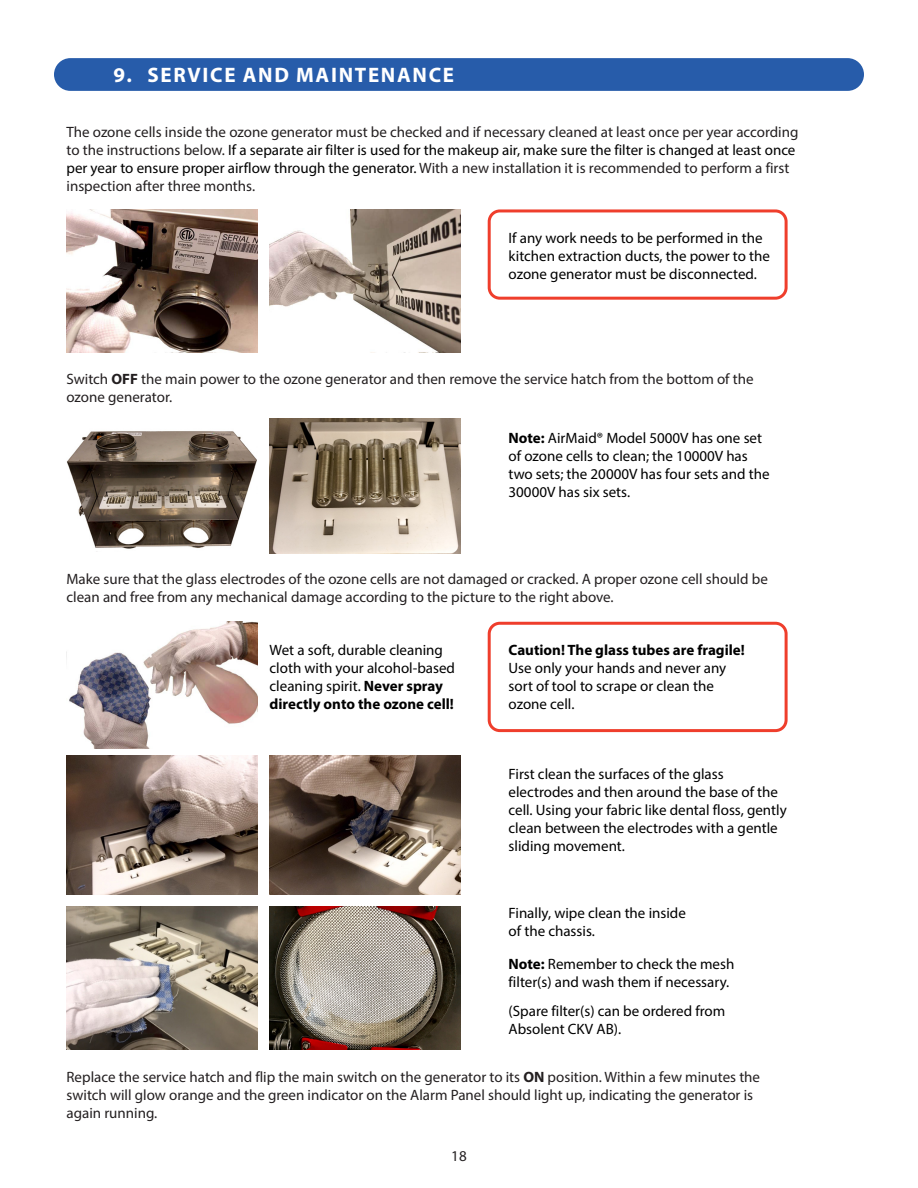
<style>
.page{position:relative;width:918px;height:1188px;background:#fff}
.page>*{position:absolute;margin:0;border:0;box-sizing:border-box;transform-origin:0 0}
.Rounded_box_header{font:700 21px "Myriad Pro";letter-spacing:.08em;color:#fff}
.Head_4{font:15px/18px "Myriad Pro";color:#231f20}
.Head_4-2{font:15px/18px "Myriad Pro";color:#000}
.Head_4-3{font:700 15px "Myriad Pro";color:#000}
.s1{color:#000}
.s2{font-weight:700}
</style>
<div class="page">
<div style="left:54px;top:58px;width:810px;height:33px;background:#275caa;border-radius:16px"></div>
<div style="left:488px;top:209px;width:300px;height:91px;border:3px solid #ef3e2c;border-radius:11px"></div>
<img style="left:67px;top:210px;width:191px;height:143px">
<img style="left:270px;top:210px;width:191px;height:143px">
<img style="left:67px;top:431px;width:190px;height:118px">
<img style="left:270px;top:418px;width:190px;height:136px">
<div style="left:488px;top:622px;width:300px;height:110px;border:3px solid #ef3e2c;border-radius:11px"></div>
<img style="left:67px;top:756px;width:191px;height:139px">
<img style="left:69px;top:622px;width:189px;height:127px">
<img style="left:67px;top:907px;width:191px;height:143px">
<img style="left:270px;top:756px;width:191px;height:139px">
<img style="left:269px;top:907px;width:191px;height:143px">
<p class="Rounded_box_header" style="left:114px;top:62px;width:342px">9. SERVICE AND MAINTENANCE</p>
<p class="Head_4" style="left:67px;top:122px;width:734px">The ozone cells inside the ozone generator must be checked and if necessary cleaned at least once per year according to the instructions below. <span class="s1">If a separate air filter is used for the makeup air, make sure the filter is changed at least once per year to ensure proper airflow through the generator.</span> With a new installation it is recommended to perform a first inspection after three months.</p>
<p class="Head_4-2" style="left:509px;top:229px;width:263px">If any work needs to be performed in the kitchen extraction ducts, the power to the ozone generator must be disconnected.</p>
<p class="Head_4" style="left:67px;top:370px;width:689px">Switch <span class="s2">OFF</span> the main power to the ozone generator and then remove the service hatch from the bottom of the ozone generator.</p>
<p class="Head_4-2" style="left:509px;top:429px;width:263px"><span class="s2">Note:</span> AirMaid® Model 5000V has one set of ozone cells to clean; the 10000V has two sets; the 20000V has four sets and the 30000V has six sets.</p>
<p class="Head_4" style="left:67px;top:570px;width:703px">Make sure that the glass electrodes of the ozone cells are not damaged or cracked. A proper ozone cell should be clean and free from any mechanical damage according to the picture to the right above.</p>
<p class="Head_4-3" style="left:509px;top:640px;width:238px">Caution! The glass tubes are fragile!</p>
<p class="Head_4-2" style="left:509px;top:659px;width:219px">Use only your hands and never any</p>
<p class="Head_4-2" style="left:509px;top:677px;width:207px">sort of tool to scrape or clean the</p>
<p class="Head_4-2" style="left:509px;top:695px;width:67px">ozone cell.</p>
<p class="Head_4-2" style="left:270px;top:641px;width:187px">Wet a soft, durable cleaning cloth with your alcohol-based cleaning spirit. <span class="s2">Never spray directly onto the ozone cell!</span></p>
<p class="Head_4-2" style="left:509px;top:765px;width:280px">First clean the surfaces of the glass electrodes and then around the base of the cell. Using your fabric like dental floss, gently clean between the electrodes with a gentle sliding movement.</p>
<p class="Head_4-2" style="left:509px;top:904px;width:179px">Finally, wipe clean the inside of the chassis.</p>
<p class="Head_4-2" style="left:509px;top:955px;width:227px"><span class="s2">Note:</span> Remember to check the mesh filter(s) and wash them if necessary.</p>
<p class="Head_4-2" style="left:509px;top:1002px;width:218px">(Spare filter(s) can be ordered from<br>Absolent CKV AB).</p>
<p class="Head_4" style="left:67px;top:1068px;width:695px">Replace the service hatch and flip the main switch on the generator to its <span class="s2">ON</span> position. Within a few minutes the switch will glow orange and the green indicator on the Alarm Panel should light up, indicating the generator is again running.</p>
<p class="Head_4" style="left:451px;top:1147px;width:17px">18</p>
</div>
